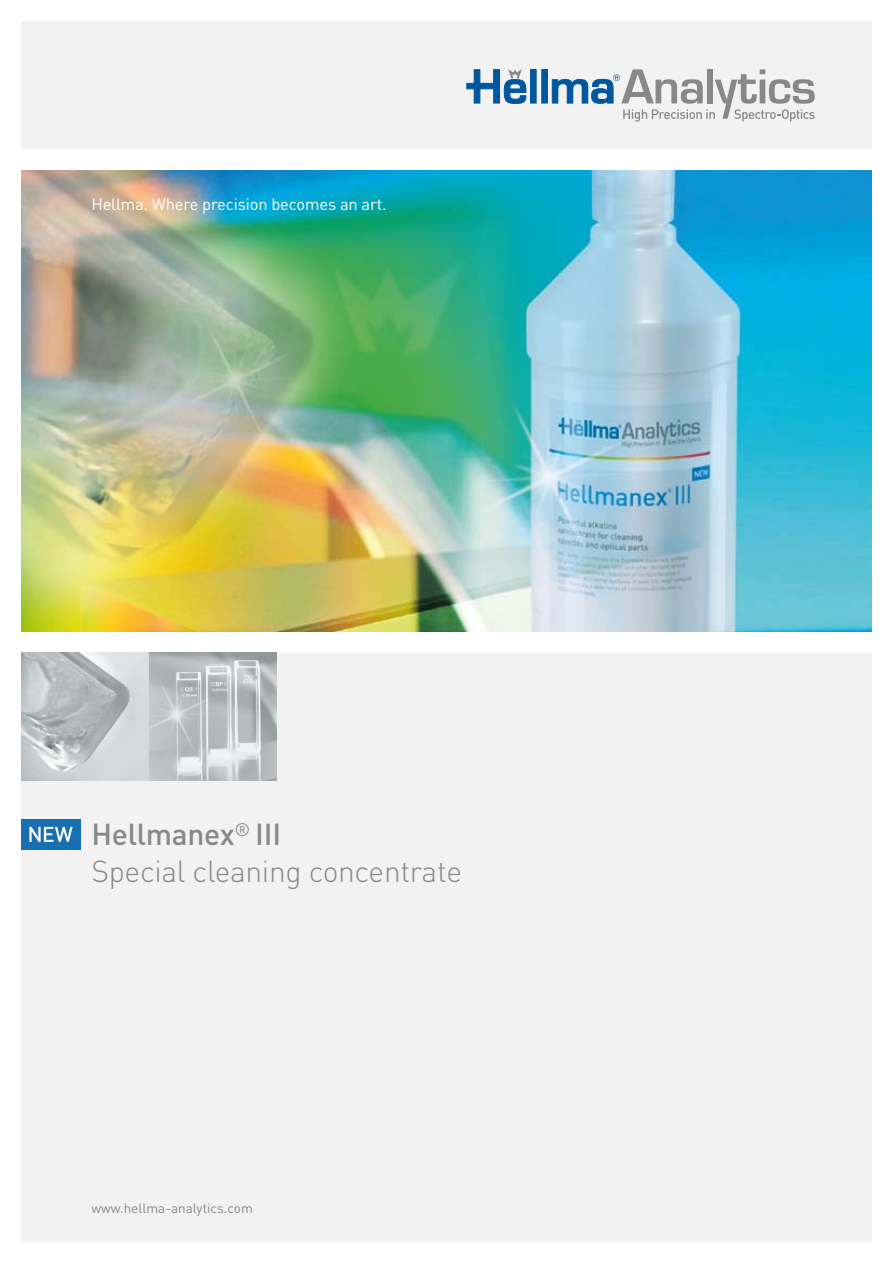
<style>
.page{position:relative;width:893px;height:1263px;background:#fff}
.page>*{position:absolute;margin:0;border:0;box-sizing:border-box;transform-origin:0 0}
.t1{font:300 30px/37.5px "DIN";letter-spacing:-.01em;color:#87888a}
.t2{font:16.5px "DIN";letter-spacing:-.01em;color:#fff}
.t3{font:13.5px "DIN";color:#87888a}
.s1{font-weight:500}
</style>
<div class="page">
<div style="left:21px;top:653px;width:851px;height:589px;background:#f2f2f3"></div>
<img style="left:21px;top:170px;width:851px;height:461px">
<img style="left:149px;top:653px;width:127px;height:127px">
<div style="left:21px;top:21px;width:851px;height:128px;background:#f2f2f3"></div>
<div style="left:531px;top:70px;width:5px;height:33px;background:#00579d"></div>
<div style="left:530px;top:69px;width:7px;height:35px;border:1px solid #00579d"></div>
<div style="left:542px;top:70px;width:5px;height:33px;background:#00579d"></div>
<div style="left:541px;top:69px;width:7px;height:35px;border:1px solid #00579d"></div>
<svg style="left:466px;top:69px;width:61px;height:35px"></svg>
<svg style="left:551px;top:69px;width:264px;height:53px"></svg>
<img style="left:21px;top:819px;width:60px;height:30px">
<svg style="left:21px;top:653px;width:128px;height:127px;background:#c3c7c9"></svg>
<svg style="left:29px;top:827px;width:44px;height:15px"></svg>
<p class="t2" style="left:91px;top:194px;width:297px">Hellma. Where precision becomes an art.</p>
<p class="t1" style="left:91px;top:815px;width:372px"><span class="s1">Hellmanex</span><sup>®</sup> <span class="s1">III<br></span>Special cleaning concentrate</p>
<p class="t3" style="left:91px;top:1200px;width:163px">www.hellma-analytics.com</p>
</div>
